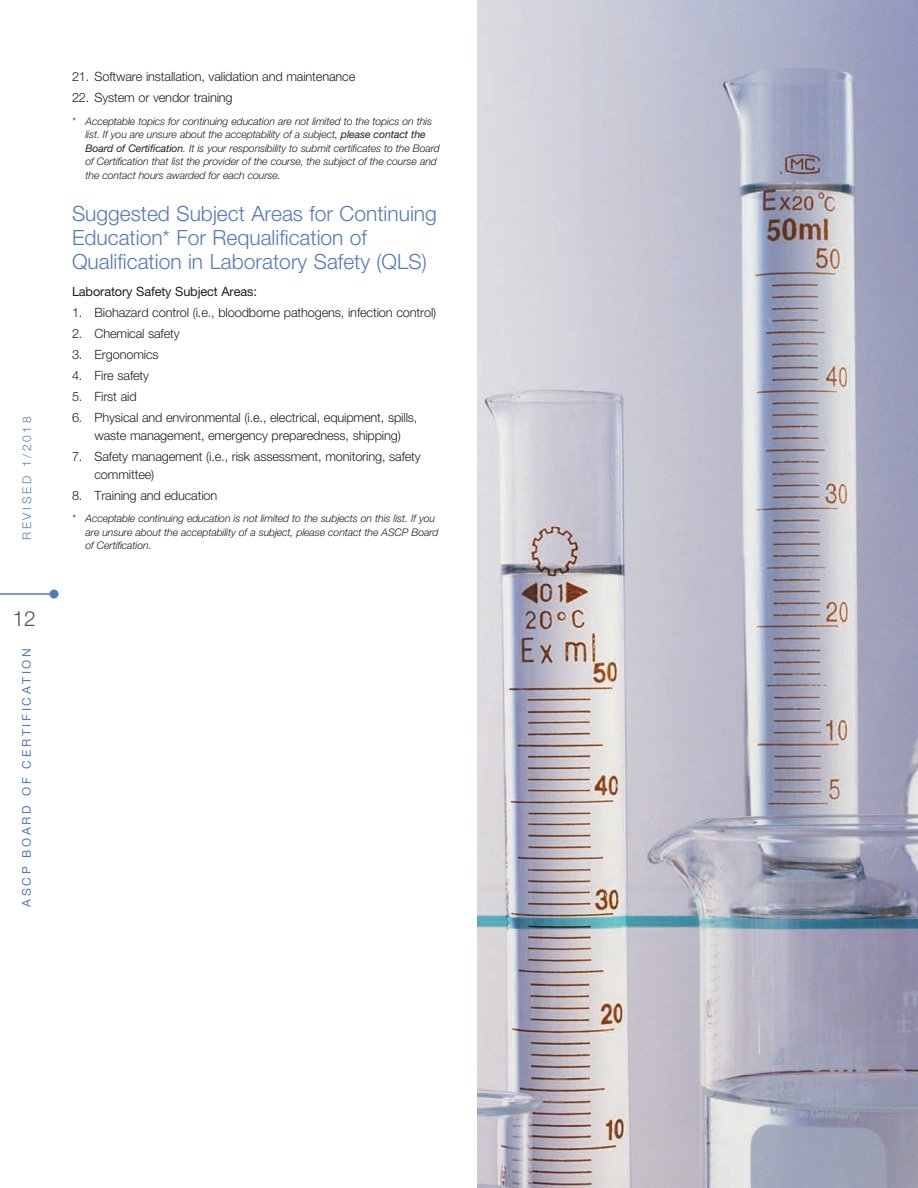
<style>
.page{position:relative;width:918px;height:1188px;background:#fff}
.page>*{position:absolute;margin:0;border:0;box-sizing:border-box;transform-origin:0 0}
.t1{font:300 21px/24px "Helvetica Neue LT Std";color:#5679bd}
.t2{font:300 21px "Helvetica Neue LT Std";color:#5d514e}
.t3{font:300 12.75px/18px "Helvetica Neue LT Std";letter-spacing:-.01em;color:#231f20;text-align:center}
.t4{font:12.75px "Helvetica Neue LT Std";letter-spacing:-.01em;color:#231f20}
.t5{font:12px "Helvetica Neue LT Std";letter-spacing:.22em;color:#5679bd}
.t6{font:300 12px "Helvetica Neue LT Std";letter-spacing:.22em;color:#5679bd}
.t7{font:italic 300 10.5px/13.5px "Helvetica Neue LT Std";letter-spacing:-.01em;color:#231f20}
.s1{font-weight:400}
</style>
<div class="page">
<img style="left:477px;top:0;width:441px;height:1188px">
<hr style="left:0;top:593px;width:58px;height:2px;background:#5679bd">
<div style="left:50px;top:590px;width:8px;height:8px;background:#5679bd;border-radius:50%"></div>
<p class="t6" style="left:23px;top:540px;width:125px;rotate:-90deg">REVISED 1/2018</p>
<h1 class="t2" style="left:12px;top:611px;width:25px">12</h1>
<p class="t5" style="left:22px;top:907px;width:260px;rotate:-90deg">ASCP BOARD OF CERTIFICATION</p>
<p class="t3" style="left:72px;top:69px;width:285px">21. Software installation, validation and maintenance</p>
<p class="t3" style="left:72px;top:90px;width:162px">22. System or vendor training</p>
<p class="t7" style="left:86px;top:115px;width:356px;text-indent:-14px">* Acceptable topics for continuing education are not limited to the topics on this list. If you are unsure about the acceptability of a subject, <span class="s1">please contact the Board of Certification</span>. It is your responsibility to submit certificates to the Board of Certification that list the provider of the course, the subject of the course and the contact hours awarded for each course.</p>
<h1 class="t1" style="left:72px;top:203px;width:366px">Suggested Subject Areas for Continuing<br>Education* For Requalification of<br>Qualification in Laboratory Safety (QLS)</h1>
<p class="t4" style="left:72px;top:286px;width:186px">Laboratory Safety Subject Areas:</p>
<p class="t3" style="left:72px;top:304px;width:366px">1. Biohazard control (i.e., bloodborne pathogens, infection control)</p>
<p class="t3" style="left:72px;top:325px;width:109px">2. Chemical safety</p>
<p class="t3" style="left:72px;top:346px;width:88px">3. Ergonomics</p>
<p class="t3" style="left:72px;top:367px;width:79px">4. Fire safety</p>
<p class="t3" style="left:72px;top:388px;width:66px">5. First aid</p>
<p class="t3" style="left:72px;top:409px;width:347px">6. Physical and environmental (i.e., electrical, equipment, spills, waste management, emergency preparedness, shipping)</p>
<p class="t3" style="left:95px;top:448px;width:328px;text-align:left;text-indent:-23px">7. Safety management (i.e., risk assessment, monitoring, safety committee)</p>
<p class="t3" style="left:72px;top:487px;width:147px">8. Training and education</p>
<p class="t7" style="left:86px;top:513px;width:355px;text-indent:-14px">* Acceptable continuing education is not limited to the subjects on this list. If you are unsure about the acceptability of a subject, please contact the ASCP Board of Certification.</p>
</div>
